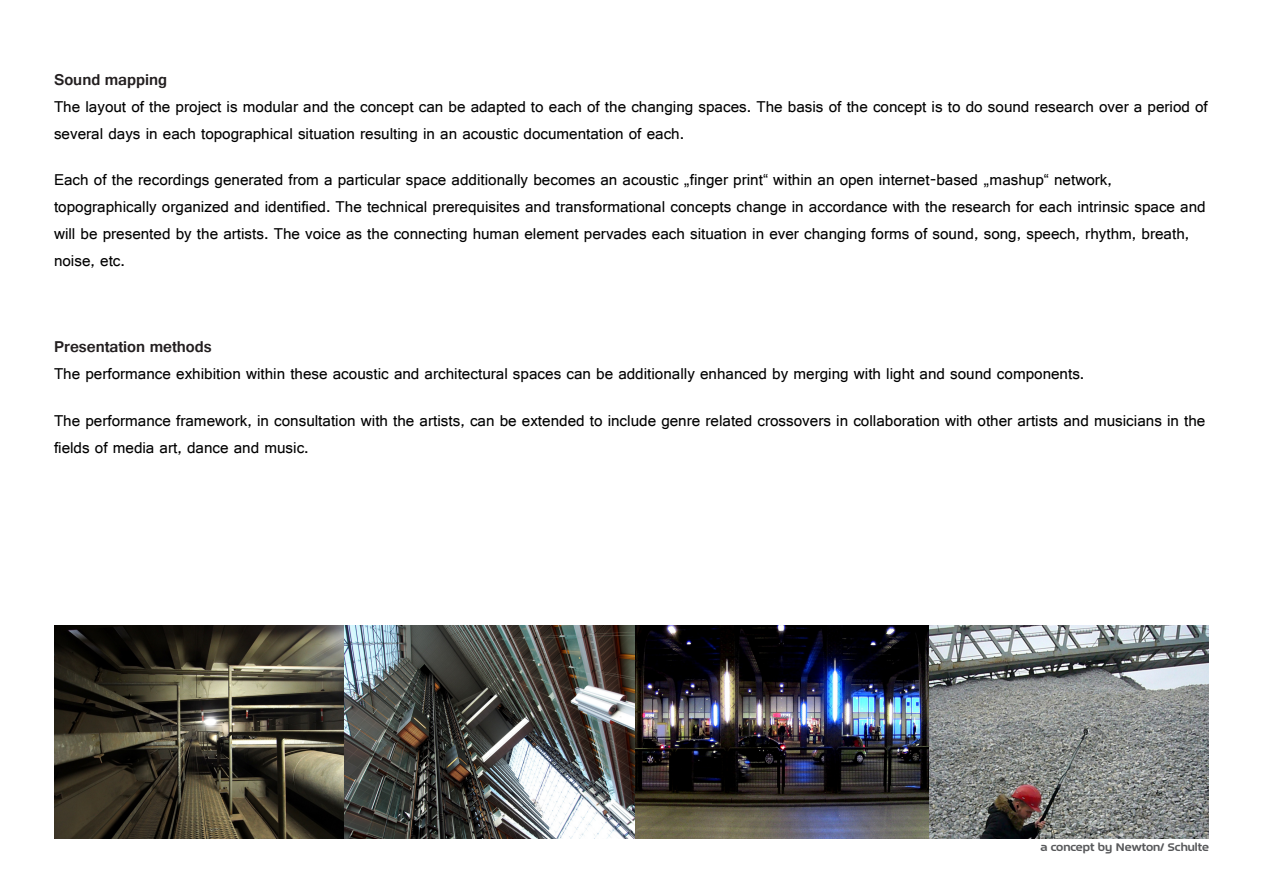
<style>
.page{position:relative;width:1263px;height:893px;background:#fff}
.page>*{position:absolute;margin:0;border:0;box-sizing:border-box;transform-origin:0 0}
.t1{font:16.5px/27px "Gautami";color:#000}
.t2{font:700 16.5px "Gautami";color:#231f20}
.t3{font:700 15px "September";color:#57585a}
</style>
<div class="page">
<img style="left:54px;top:625px;width:290px;height:214px">
<img style="left:344px;top:625px;width:572px;height:214px">
<img style="left:916px;top:625px;width:293px;height:214px">
<p class="t2" style="left:54px;top:70px;width:115px">Sound mapping</p>
<p class="t1" style="left:54px;top:93px;width:1155px">The layout of the project is modular and the concept can be adapted to each of the changing spaces. The basis of the concept is to do sound research over a period of several days in each topographical situation resulting in an acoustic documentation of each.</p>
<p class="t1" style="left:54px;top:166px;width:1153px">Each of the recordings generated from a particular space additionally becomes an acoustic „finger print“ within an open internet-based „mashup“ network, topographically organized and identified. The technical prerequisites and transformational concepts change in accordance with the research for each intrinsic space and will be presented by the artists. The voice as the connecting human element pervades each situation in ever changing forms of sound, song, speech, rhythm, breath, noise, etc.</p>
<p class="t2" style="left:54px;top:337px;width:159px">Presentation methods</p>
<p class="t1" style="left:54px;top:360px;width:1032px">The performance exhibition within these acoustic and architectural spaces can be additionally enhanced by merging with light and sound components.</p>
<p class="t1" style="left:54px;top:407px;width:1153px">The performance framework, in consultation with the artists, can be extended to include genre related crossovers in collaboration with other artists and musicians in the fields of media art, dance and music.</p>
<p class="t3" style="left:1040px;top:839px;width:170px">a concept by Newton/ Schulte</p>
</div>
